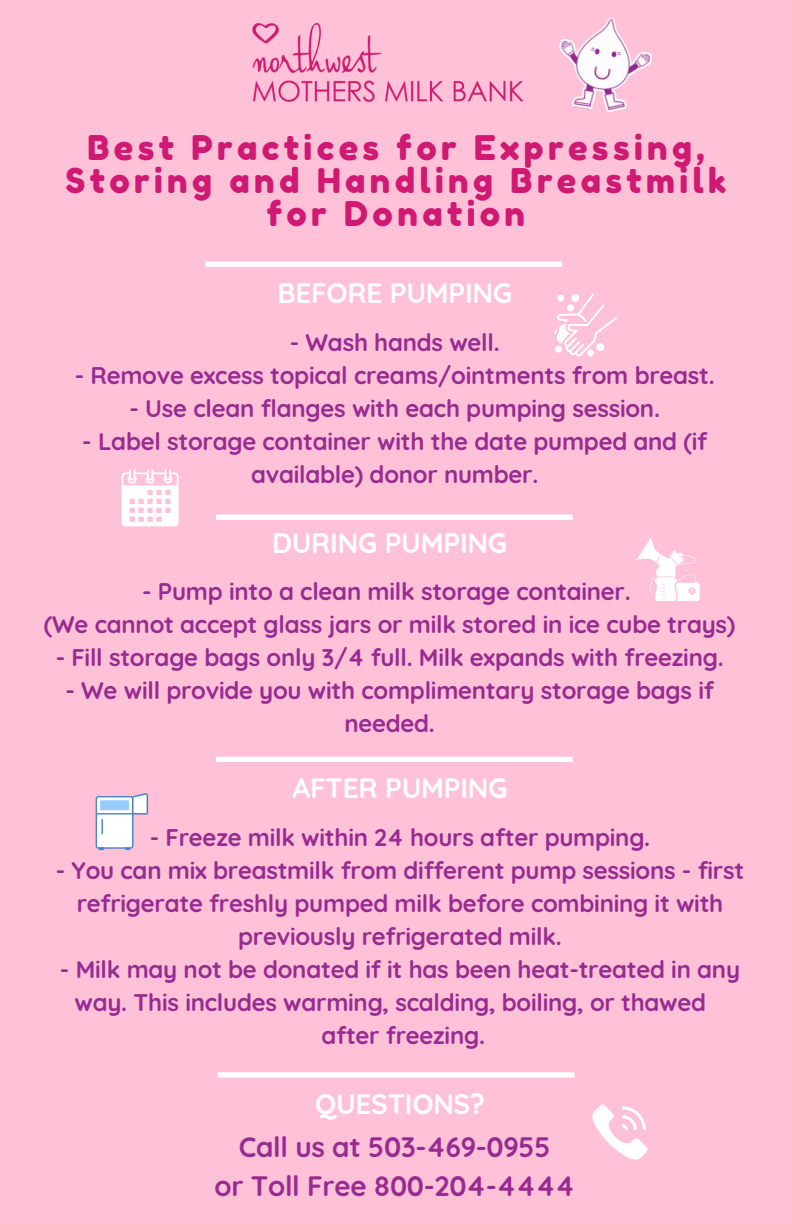
<style>
.page{position:relative;width:792px;height:1224px;background:#ffc1d7}
.page>*{position:absolute;margin:0;border:0;box-sizing:border-box;transform-origin:0 0}
.t1{font:34px/33px "Fredoka One";letter-spacing:.13em;color:#cf1972;text-align:center}
.t2{font:700 28px "Quicksand";letter-spacing:-.01em;color:#fff}
.t3{font:700 28px "Quicksand";letter-spacing:-.01em;color:#982b91}
.t4{font:700 24px/33px "Quicksand";letter-spacing:-.01em;color:#982b91;text-align:center}
</style>
<div class="page">
<div style="left:216px;top:757px;width:357px;height:5px;background:#fff"></div>
<svg style="left:216px;top:515px;width:357px;height:5px;background:#fffdfd"></svg>
<svg style="left:218px;top:1072px;width:357px;height:6px;background:#fff7fa"></svg>
<img style="left:559px;top:17px;width:93px;height:96px">
<svg style="left:637px;top:538px;width:63px;height:63px"></svg>
<svg style="left:554px;top:293px;width:63px;height:63px"></svg>
<svg style="left:96px;top:793px;width:52px;height:57px"></svg>
<svg style="left:122px;top:469px;width:57px;height:57px"></svg>
<svg style="left:592px;top:1104px;width:56px;height:56px"></svg>
<img style="left:252px;top:23px;width:272px;height:79px">
<div style="left:205px;top:262px;width:357px;height:5px;background:#fff"></div>
<p class="t1" style="left:66px;top:131px;width:662px">Best Practices for Expressing,<br>Storing and Handling Breastmilk for Donation</p>
<p class="t2" style="left:277px;top:275px;width:236px">BEFORE PUMPING</p>
<p class="t4" style="left:290px;top:325px;width:211px">- Wash hands well.</p>
<p class="t4" style="left:75px;top:358px;width:642px">- Remove excess topical creams/ointments from breast.</p>
<p class="t4" style="left:130px;top:391px;width:532px">- Use clean flanges with each pumping session.</p>
<p class="t4" style="left:82px;top:424px;width:626px">- Label storage container with the date pumped and (if available) donor number.</p>
<p class="t2" style="left:272px;top:525px;width:237px">DURING PUMPING</p>
<p class="t4" style="left:142px;top:575px;width:490px">- Pump into a clean milk storage container.</p>
<p class="t4" style="left:44px;top:608px;width:693px">(We cannot accept glass jars or milk stored in ice cube trays)</p>
<p class="t4" style="left:56px;top:641px;width:670px">- Fill storage bags only 3/4 full. Milk expands with freezing.</p>
<p class="t4" style="left:66px;top:674px;width:650px">- We will provide you with complimentary storage bags if needed.</p>
<p class="t2" style="left:293px;top:770px;width:216px">AFTER PUMPING</p>
<p class="t4" style="left:150px;top:820px;width:502px">- Freeze milk within 24 hours after pumping.</p>
<p class="t4" style="left:56px;top:853px;width:690px">- You can mix breastmilk from different pump sessions - first refrigerate freshly pumped milk before combining it with previously refrigerated milk.</p>
<p class="t4" style="left:60px;top:952px;width:682px">- Milk may not be donated if it has been heat-treated in any</p>
<p class="t4" style="left:75px;top:985px;width:633px">way. This includes warming, scalding, boiling, or thawed</p>
<p class="t4" style="left:322px;top:1018px;width:165px">after freezing.</p>
<p class="t2" style="left:315px;top:1086px;width:171px">QUESTIONS?</p>
<p class="t3" style="left:239px;top:1129px;width:313px">Call us at 503-469-0955</p>
<p class="t3" style="left:215px;top:1168px;width:362px">or Toll Free 800-204-4444</p>
</div>
